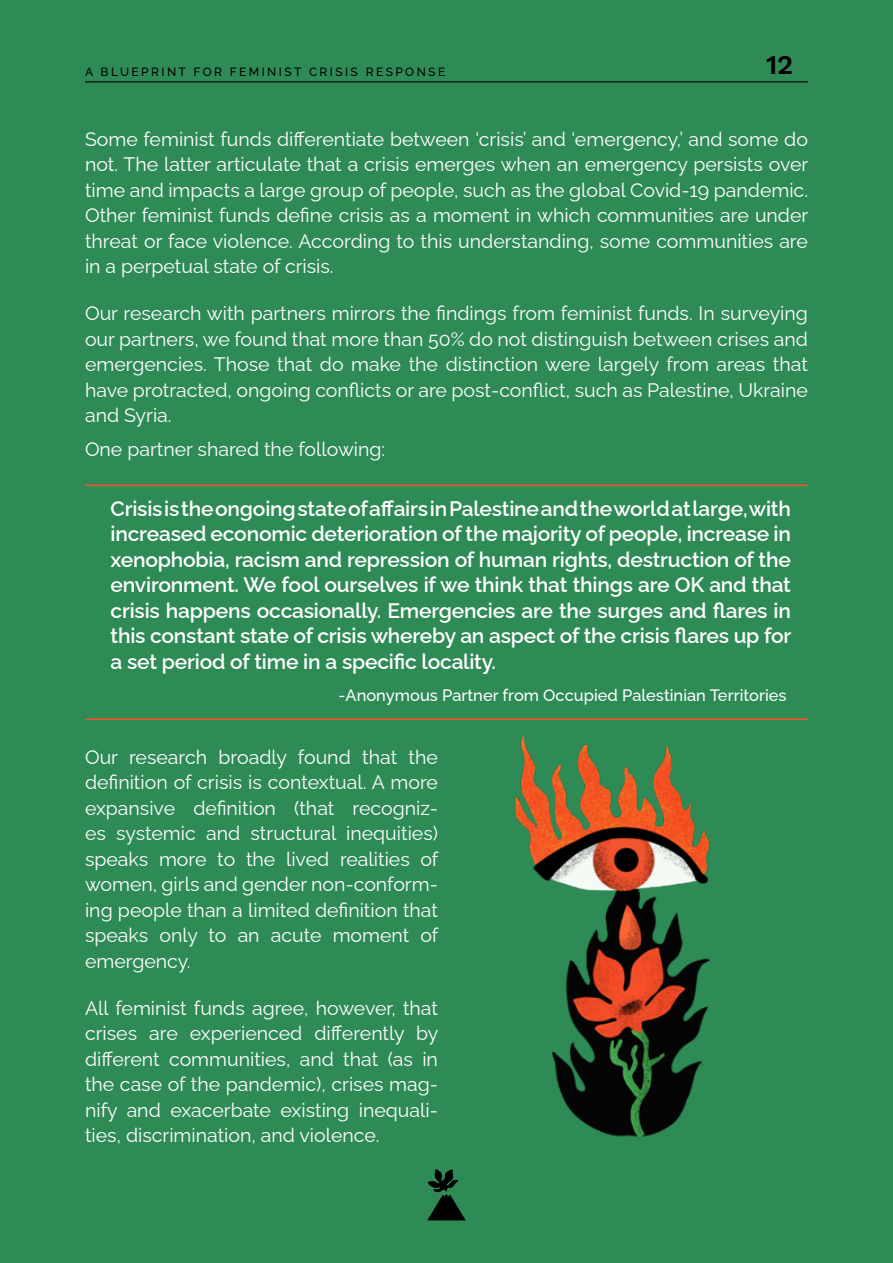
<style>
.page{position:relative;width:893px;height:1263px;background:#2e8b56}
.page>*{position:absolute;margin:0;border:0;box-sizing:border-box;transform-origin:0 0}
.t1{font:600 27px "Work Sans";color:#000}
.t2{font:600 21px/25.5px "Raleway";letter-spacing:-.01em;color:#fff;text-align:justify}
.t3{font:19.5px/25.5px "Raleway";color:#fff;text-align:justify}
.t4{font:500 16.5px "Raleway";color:#fff}
.t5{font:500 12px "Raleway";letter-spacing:.2em;color:#000}
</style>
<div class="page">
<hr style="left:85px;top:81px;width:723px;height:1px;background:#000">
<svg style="left:427px;top:1169px;width:39px;height:51px"></svg>
<hr style="left:85px;top:485px;width:723px;height:1px;background:#fd512b">
<hr style="left:85px;top:718px;width:723px;height:2px;background:#fd512b">
<img style="left:455px;top:718px;width:347px;height:467px">
<p class="t5" style="left:85px;top:62px;width:362px">A BLUEPRINT FOR FEMINIST CRISIS RESPONSE</p>
<h1 class="t1" style="left:766px;top:44px;width:29px">12</h1>
<p class="t3" style="left:85px;top:124px;width:725px">Some feminist funds differentiate between ‘crisis’ and ‘emergency,’ and some do not. The latter articulate that a crisis emerges when an emergency persists over time and impacts a large group of people, such as the global Covid-19 pandemic.<br>Other feminist funds define crisis as a moment in which communities are under threat or face violence. According to this understanding, some communities are in a perpetual state of crisis.</p>
<p class="t3" style="left:85px;top:298px;width:724px">Our research with partners mirrors the findings from feminist funds. In surveying our partners, we found that more than 50% do not distinguish between crises and emergencies. Those that do make the distinction were largely from areas that have protracted, ongoing conflicts or are post-conflict, such as Palestine, Ukraine and Syria.</p>
<p class="t3" style="left:85px;top:434px;width:302px">One partner shared the following:</p>
<p class="t2" style="left:111px;top:493px;width:682px">Crisis is the ongoing state of affairs in Palestine and the world at large, with increased economic deterioration of the majority of people, increase in xenophobia, racism and repression of human rights, destruction of the environment. We fool ourselves if we think that things are OK and that crisis happens occasionally. Emergencies are the surges and flares in this constant state of crisis whereby an aspect of the crisis flares up for a set period of time in a specific locality.</p>
<p class="t4" style="left:339px;top:682px;width:450px">-Anonymous Partner from Occupied Palestinian Territories</p>
<p class="t3" style="left:85px;top:742px;width:355px">Our research broadly found that the definition of crisis is contextual. A more expansive definition (that recogniz&shy;es systemic and structural inequities) speaks more to the lived realities of women, girls and gender non-conform&shy;ing people than a limited definition that speaks only to an acute moment of emergency.</p>
<p class="t3" style="left:85px;top:993px;width:355px">All feminist funds agree, however, that crises are experienced differently by different communities, and that (as in the case of the pandemic), crises mag&shy;nify and exacerbate existing inequali&shy;ties, discrimination, and violence.</p>
</div>
